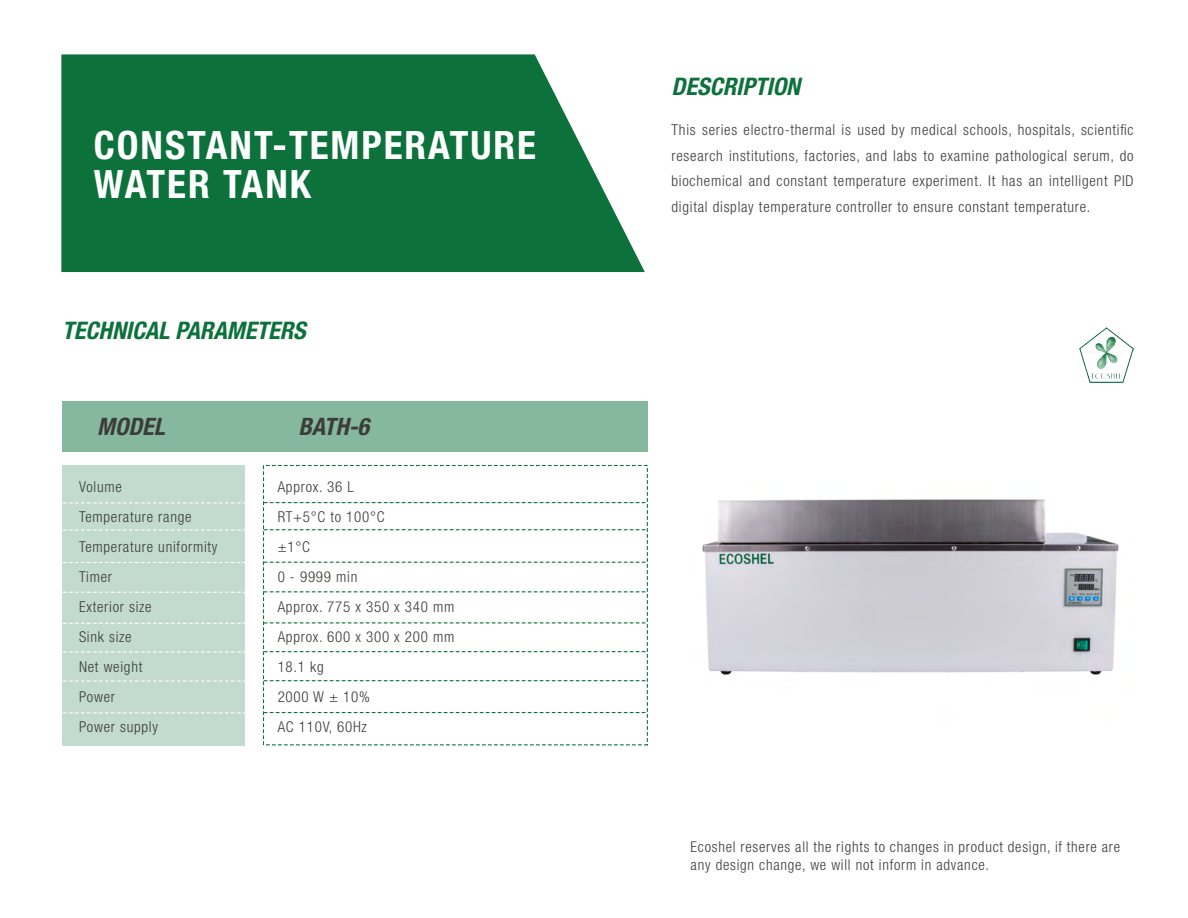
<style>
.page{position:relative;width:1188px;height:918px;background:#fff}
.page>*{position:absolute;margin:0;border:0;box-sizing:border-box;transform-origin:0 0}
.t1{font:700 condensed 39.15px/39.2px "Helvetica Neue LT Std";letter-spacing:.05em;color:#fff}
.t2{font:italic 700 condensed 24.15px "Helvetica Neue LT Std";color:#0c713a}
.t3{font:italic 700 condensed 24px "Helvetica Neue LT Std";color:#3c3c3b}
.t4{font:300 condensed 15px/30px "Helvetica Neue LT Std";letter-spacing:.05em;color:#3c3c3b}
.t5{font:300 condensed 14.85px/17.9px "Helvetica Neue LT Std";letter-spacing:.05em;color:#3c3c3b}
</style>
<div class="page">
<img style="left:702px;top:382px;width:422px;height:293px">
<img style="left:1079px;top:327px;width:54px;height:55px">
<svg style="left:61px;top:54px;width:584px;height:218px;background:#237e4d"></svg>
<div style="left:62px;top:401px;width:585px;height:50px;background:#85b89c"></div>
<div style="left:62px;top:465px;width:183px;height:281px;background:#c2dbce"></div>
<svg style="left:265px;top:502px;width:381px;height:1px"></svg>
<svg style="left:63px;top:502px;width:182px;height:2px"></svg>
<svg style="left:265px;top:529px;width:381px;height:1px"></svg>
<svg style="left:63px;top:530px;width:182px;height:1px"></svg>
<svg style="left:265px;top:562px;width:381px;height:1px"></svg>
<svg style="left:63px;top:562px;width:182px;height:1px"></svg>
<svg style="left:265px;top:591px;width:381px;height:1px"></svg>
<svg style="left:63px;top:592px;width:182px;height:1px"></svg>
<svg style="left:265px;top:622px;width:381px;height:1px"></svg>
<svg style="left:63px;top:623px;width:182px;height:1px"></svg>
<svg style="left:265px;top:651px;width:381px;height:1px"></svg>
<svg style="left:63px;top:651px;width:182px;height:2px"></svg>
<svg style="left:265px;top:680px;width:381px;height:1px"></svg>
<svg style="left:63px;top:680px;width:182px;height:2px"></svg>
<svg style="left:265px;top:712px;width:381px;height:1px"></svg>
<svg style="left:63px;top:712px;width:182px;height:1px"></svg>
<div style="left:263px;top:465px;width:385px;height:280px;border:1px dashed #0c713a"></div>
<h1 class="t1" style="left:94px;top:125px;width:444px">CONSTANT-TEMPERATURE<br>WATER TANK</h1>
<h2 class="t2" style="left:62px;top:316px;width:245px">TECHNICAL PARAMETERS</h2>
<h3 class="t3" style="left:97px;top:412px;width:69px">MODEL</h3>
<h3 class="t3" style="left:299px;top:412px;width:72px">BATH-6</h3>
<p class="t4" style="left:79px;top:472px;width:140px">Volume<br>Temperature range<br>Temperature uniformity<br>Timer<br>Exterior size<br>Sink size<br>Net weight<br>Power<br>Power supply</p>
<p class="t4" style="left:278px;top:472px;width:178px">Approx. 36 L<br>RT+5°C to 100°C<br>±1°C<br>0 - 9999 min<br>Approx. 775 x 350 x 340 mm<br>Approx. 600 x 300 x 200 mm<br>18.1 kg<br>2000 W ± 10%<br>AC 110V, 60Hz</p>
<h2 class="t2" style="left:672px;top:71px;width:130px">DESCRIPTION</h2>
<p class="t4" style="left:672px;top:117px;width:464px;line-height:25.5px;text-align:justify">This series electro-thermal is used by medical schools, hospitals, scientific research institutions, factories, and labs to examine pathological serum, do biochemical and constant temperature experiment. It has an intelligent PID digital display temperature controller to ensure constant temperature.</p>
<p class="t5" style="left:691px;top:837px;width:431px">Ecoshel reserves all the rights to changes in product design, if there are any design change, we will not inform in advance.</p>
</div>
